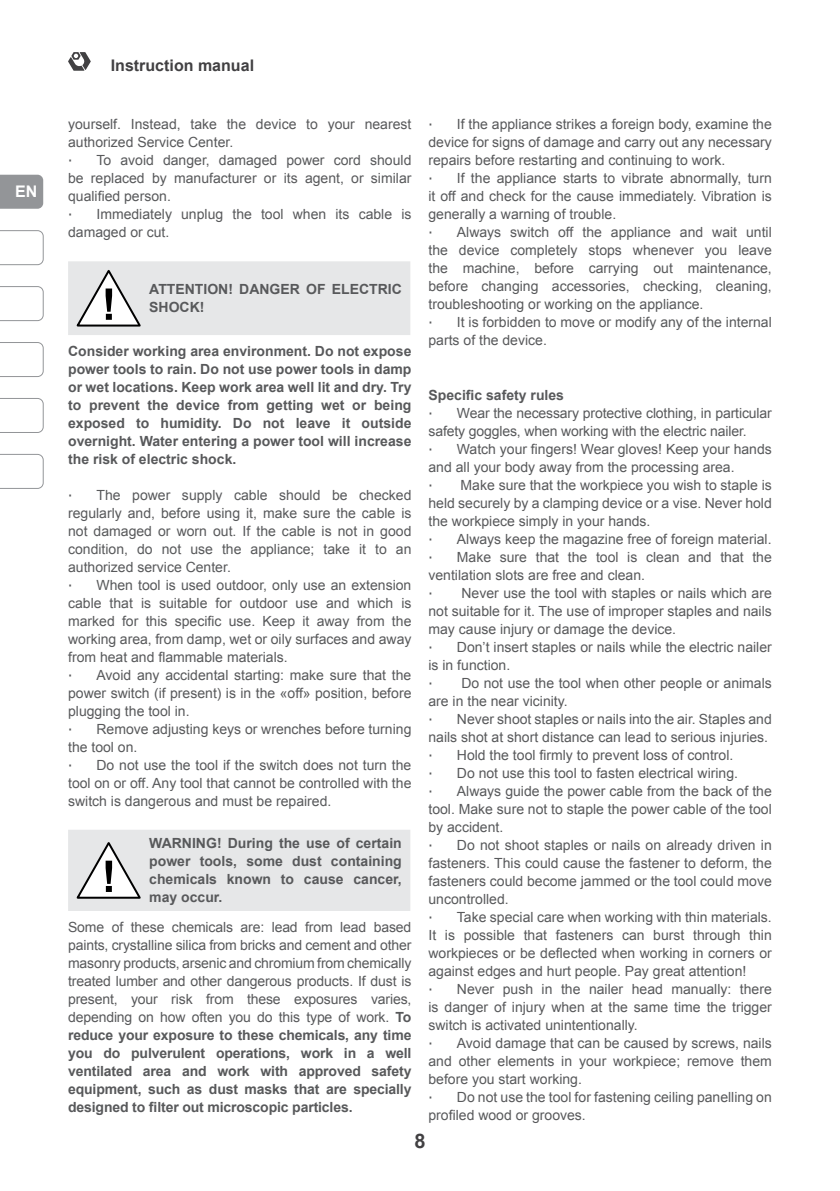
<style>
.page{position:relative;width:840px;height:1191px;background:#fff}
.page>*{position:absolute;margin:0;border:0;box-sizing:border-box;transform-origin:0 0}
.t1{font:700 20px "Arial";color:#414042}
.t2{font:700 16px "Arial";color:#414042}
.t3{font:700 16px "Arial";color:#fff}
.t4{font:14px/18px "Arial";color:#58595b;text-align:justify}
.t5{font:700 14px/18px "Arial";color:#58595b;text-align:justify}
.t6{font:14px "Tahoma";color:#58595b}
.s1{font-weight:700}
</style>
<div class="page">
<svg style="left:68px;top:52px;width:23px;height:19px"></svg>
<svg style="left:0;top:175px;width:43px;height:34px"></svg>
<svg style="left:0;top:454px;width:44px;height:35px"></svg>
<svg style="left:0;top:398px;width:44px;height:35px"></svg>
<svg style="left:0;top:342px;width:44px;height:35px"></svg>
<svg style="left:0;top:286px;width:44px;height:35px"></svg>
<svg style="left:0;top:230px;width:44px;height:35px"></svg>
<svg style="left:68px;top:261px;width:342px;height:74px;background:#e2e3e4"></svg>
<svg style="left:68px;top:830px;width:342px;height:81px;background:#e2e3e4"></svg>
<p class="t3" style="left:15px;top:180px;width:24px">EN</p>
<p class="t2" style="left:111px;top:55px;width:145px">Instruction manual</p>
<p class="t4" style="left:68px;top:115px;width:344px">yourself. Instead, take the device to your nearest authorized Service Center.</p>
<p class="t6" style="left:68px;top:151px;width:6px">∙</p>
<p class="t4" style="left:68px;top:151px;width:344px;text-indent:28px">To avoid danger, damaged power cord should be replaced by manufacturer or its agent, or similar qualified person.</p>
<p class="t6" style="left:68px;top:205px;width:6px">∙</p>
<p class="t4" style="left:68px;top:206px;width:344px;text-indent:28px">Immediately unplug the tool when its cable is damaged or cut.</p>
<p class="t5" style="left:149px;top:281px;width:254px">ATTENTION! DANGER OF ELECTRIC<br>SHOCK!</p>
<p class="t5" style="left:68px;top:342px;width:345px">Consider working area environment. Do not expose power tools to rain. Do not use power tools in damp or wet locations. Keep work area well lit and dry. Try to prevent the device from getting wet or being exposed to humidity. Do not leave it outside overnight. Water entering a power tool will increase the risk of electric shock.</p>
<p class="t6" style="left:68px;top:485px;width:6px">∙</p>
<p class="t4" style="left:68px;top:486px;width:344px;text-indent:28px">The power supply cable should be checked regularly and, before using it, make sure the cable is not damaged or worn out. If the cable is not in good condition, do not use the appliance; take it to an authorized service Center.</p>
<p class="t6" style="left:68px;top:575px;width:6px">∙</p>
<p class="t4" style="left:68px;top:576px;width:344px;text-indent:28px">When tool is used outdoor, only use an extension cable that is suitable for outdoor use and which is marked for this specific use. Keep it away from the working area, from damp, wet or oily surfaces and away from heat and flammable materials.</p>
<p class="t6" style="left:68px;top:665px;width:6px">∙</p>
<p class="t4" style="left:68px;top:666px;width:344px;text-indent:28px">Avoid any accidental starting: make sure that the power switch (if present) is in the «off» position, before plugging the tool in.</p>
<p class="t6" style="left:68px;top:719px;width:6px">∙</p>
<p class="t4" style="left:68px;top:720px;width:344px;text-indent:28px">Remove adjusting keys or wrenches before turning the tool on.</p>
<p class="t6" style="left:68px;top:755px;width:6px">∙</p>
<p class="t4" style="left:68px;top:756px;width:344px;text-indent:28px">Do not use the tool if the switch does not turn the tool on or off. Any tool that cannot be controlled with the switch is dangerous and must be repaired.</p>
<p class="t5" style="left:149px;top:835px;width:254px">WARNING! During the use of certain power tools, some dust containing chemicals known to cause cancer, may occur.</p>
<p class="t4" style="left:68px;top:917px;width:345px">Some of these chemicals are: lead from lead based paints, crystalline silica from bricks and cement and other masonry products, arsenic and chromium from chemically treated lumber and other dangerous products. If dust is present, your risk from these exposures varies, depending on how often you do this type of work. <span class="s1">To reduce your exposure to these chemicals, any time you do pulverulent operations, work in a well ventilated area and work with approved safety equipment, such as dust masks that are specially designed to filter out microscopic particles.</span></p>
<p class="t4" style="left:428px;top:116px;width:344px;text-indent:28px">If the appliance strikes a foreign body, examine the device for signs of damage and carry out any necessary repairs before restarting and continuing to work.</p>
<p class="t6" style="left:428px;top:169px;width:6px">∙</p>
<p class="t6" style="left:428px;top:115px;width:6px">∙</p>
<p class="t4" style="left:428px;top:170px;width:344px;text-indent:28px">If the appliance starts to vibrate abnormally, turn it off and check for the cause immediately. Vibration is generally a warning of trouble.</p>
<p class="t6" style="left:428px;top:223px;width:6px">∙</p>
<p class="t4" style="left:428px;top:224px;width:344px;text-indent:28px">Always switch off the appliance and wait until the device completely stops whenever you leave the machine, before carrying out maintenance, before changing accessories, checking, cleaning, troubleshooting or working on the appliance.</p>
<p class="t6" style="left:428px;top:313px;width:6px">∙</p>
<p class="t4" style="left:428px;top:314px;width:344px;text-indent:28px">It is forbidden to move or modify any of the internal parts of the device.</p>
<p class="t5" style="left:428px;top:386px;width:137px">Specific safety rules</p>
<p class="t6" style="left:428px;top:403px;width:6px">∙</p>
<p class="t4" style="left:428px;top:404px;width:344px;text-indent:28px">Wear the necessary protective clothing, in particular safety goggles, when working with the electric nailer.</p>
<p class="t6" style="left:428px;top:439px;width:6px">∙</p>
<p class="t4" style="left:428px;top:440px;width:344px;text-indent:28px">Watch your fingers! Wear gloves! Keep your hands and all your body away from the processing area.</p>
<p class="t6" style="left:428px;top:475px;width:6px">∙</p>
<p class="t4" style="left:428px;top:476px;width:344px;text-indent:32px">Make sure that the workpiece you wish to staple is held securely by a clamping device or a vise. Never hold the workpiece simply in your hands.</p>
<p class="t6" style="left:428px;top:529px;width:6px">∙</p>
<p class="t4" style="left:456px;top:530px;width:316px">Always keep the magazine free of foreign material.</p>
<p class="t6" style="left:428px;top:547px;width:6px">∙</p>
<p class="t4" style="left:428px;top:548px;width:345px;text-indent:28px">Make sure that the tool is clean and that the ventilation slots are free and clean.</p>
<p class="t6" style="left:428px;top:583px;width:6px">∙</p>
<p class="t4" style="left:428px;top:584px;width:344px;text-indent:33px">Never use the tool with staples or nails which are not suitable for it. The use of improper staples and nails may cause injury or damage the device.</p>
<p class="t6" style="left:428px;top:637px;width:6px">∙</p>
<p class="t4" style="left:428px;top:638px;width:344px;text-indent:28px">Don’t insert staples or nails while the electric nailer is in function.</p>
<p class="t6" style="left:428px;top:673px;width:6px">∙</p>
<p class="t4" style="left:428px;top:674px;width:344px;text-indent:33px">Do not use the tool when other people or animals are in the near vicinity.</p>
<p class="t6" style="left:428px;top:709px;width:6px">∙</p>
<p class="t4" style="left:428px;top:710px;width:344px;text-align:right">Never shoot staples or nails into the air. Staples and nails shot at short distance can lead to serious injuries.</p>
<p class="t6" style="left:428px;top:745px;width:6px">∙</p>
<p class="t4" style="left:456px;top:746px;width:278px">Hold the tool firmly to prevent loss of control.</p>
<p class="t6" style="left:428px;top:763px;width:6px">∙</p>
<p class="t4" style="left:456px;top:764px;width:282px">Do not use this tool to fasten electrical wiring.</p>
<p class="t6" style="left:428px;top:781px;width:6px">∙</p>
<p class="t4" style="left:428px;top:782px;width:344px;text-indent:28px">Always guide the power cable from the back of the tool. Make sure not to staple the power cable of the tool by accident.</p>
<p class="t6" style="left:428px;top:835px;width:6px">∙</p>
<p class="t4" style="left:428px;top:836px;width:344px;text-indent:28px">Do not shoot staples or nails on already driven in fasteners. This could cause the fastener to deform, the fasteners could become jammed or the tool could move uncontrolled.</p>
<p class="t6" style="left:428px;top:907px;width:6px">∙</p>
<p class="t4" style="left:428px;top:908px;width:344px;text-indent:28px">Take special care when working with thin materials.<br>It is possible that fasteners can burst through thin workpieces or be deflected when working in corners or against edges and hurt people. Pay great attention!</p>
<p class="t6" style="left:428px;top:979px;width:6px">∙</p>
<p class="t4" style="left:428px;top:980px;width:344px;text-indent:28px">Never push in the nailer head manually: there is danger of injury when at the same time the trigger switch is activated unintentionally.</p>
<p class="t6" style="left:428px;top:1033px;width:6px">∙</p>
<p class="t4" style="left:428px;top:1034px;width:344px;text-indent:28px">Avoid damage that can be caused by screws, nails and other elements in your workpiece; remove them before you start working.</p>
<p class="t6" style="left:428px;top:1087px;width:6px">∙</p>
<p class="t4" style="left:428px;top:1088px;width:344px;text-indent:28px">Do not use the tool for fastening ceiling panelling on profiled wood or grooves.</p>
<h1 class="t1" style="left:414px;top:1128px;width:13px">8</h1>
</div>
